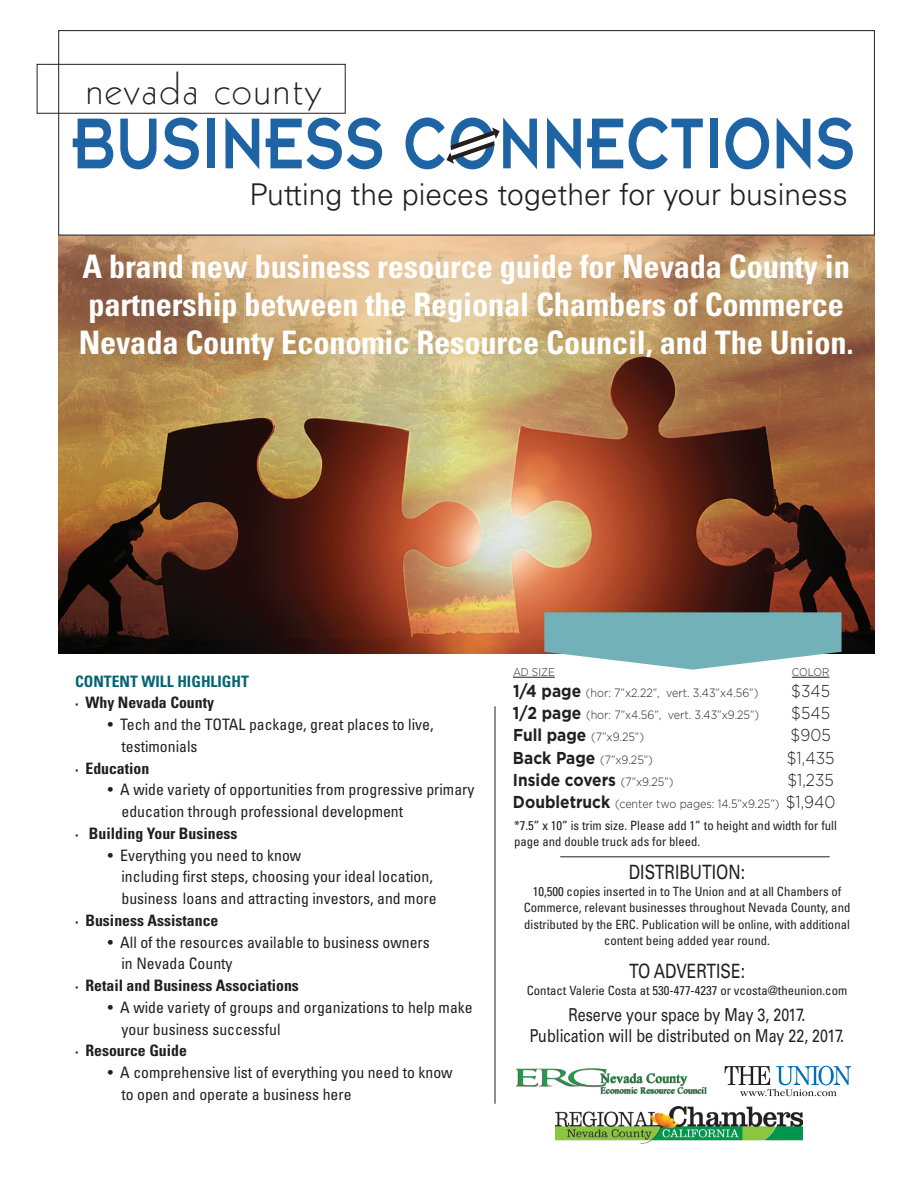
<style>
.page{position:relative;width:918px;height:1188px;background:#fff}
.page>*{position:absolute;margin:0;border:0;box-sizing:border-box;transform-origin:0 0}
.t1{font:79.2px "Insignia LT Std";letter-spacing:.01em;color:#1e63a4;scale:.82 1}
.t2{font:300 45px "Kabel LT Std";letter-spacing:.04em;color:#231f20}
.t3{font:700 condensed 32.4px/38.2px "Univers LT Std";letter-spacing:-.005em;color:#fff}
.t4{font:300 30px "Univers LT Std";color:#231f20}
.t5{font:19.65px "Univers LT Std";color:#231f20;scale:.8 1}
.t6{font:17.85px/21px "Univers LT Std";color:#231f20;text-align:center;scale:.8 1}
.t7{font:300 17.25px "Gotham";color:#231f20;scale:.9 1}
.t8{font:700 17.25px "Gotham";color:#231f20;scale:.9 1}
.t9{font:condensed 15.75px/21.8px "Univers LT Std";color:#231f20}
.t10{font:700 condensed 15.75px "Univers LT Std";color:#231f20}
.t11{font:700 condensed 15.75px "Univers LT Std";color:#046573}
.t12{font:condensed 12.75px/16.5px "Univers LT Std";color:#231f20;text-align:center}
.t13{font:300 12px "Gotham";color:#231f20;scale:.9 1}
.t14{font:300 11.25px "Gotham";color:#231f20;scale:.9 1}
.s1{font-weight:700;font-size:17.25px}
.s2{font-weight:300;font-size:12px}
.s3{font-size:17.25px}
</style>
<div class="page">
<img style="left:58px;top:236px;width:817px;height:417px">
<div style="left:58px;top:30px;width:817px;height:205px;border:1px solid #231f20"></div>
<svg style="left:544px;top:612px;width:298px;height:58px"></svg>
<div style="left:37px;top:64px;width:309px;height:50px;border:1px solid #231f20"></div>
<svg style="left:446px;top:127px;width:54px;height:37px"></svg>
<svg style="left:725px;top:1066px;width:126px;height:30px"></svg>
<hr style="left:495px;top:706px;width:1px;height:398px;background:#231f20">
<hr style="left:513px;top:677px;width:42px;height:1px;background:#231f20">
<hr style="left:792px;top:677px;width:37px;height:1px;background:#231f20">
<hr style="left:560px;top:856px;width:270px;height:1px;background:#231f20">
<img style="left:517px;top:1068px;width:189px;height:27px">
<img style="left:555px;top:1106px;width:248px;height:38px">
<h2 class="t2" style="left:86px;top:64px;width:237px">nevada county</h2>
<h1 class="t1" style="left:72px;top:103px;width:957px">BUSINESS CONNECTIONS</h1>
<h3 class="t4" style="left:249px;top:177px;width:600px">Putting the pieces together for your business</h3>
<h3 class="t3" style="left:79px;top:247px;width:776px">A brand new business resource guide for Nevada County in partnership between the Regional Chambers of Commerce<br>Nevada County Economic Resource Council, and The Union.</h3>
<p class="t11" style="left:75px;top:671px;width:176px">CONTENT WILL HIGHLIGHT</p>
<p class="t10" style="left:75px;top:693px;width:141px">· Why Nevada County</p>
<p class="t9" style="left:121px;top:713px;width:314px;text-indent:-14px">• Tech and the TOTAL package, great places to live, testimonials</p>
<p class="t10" style="left:75px;top:758px;width:76px">· Education</p>
<p class="t9" style="left:121px;top:779px;width:354px;text-indent:-13px">• A wide variety of opportunities from progressive primary education through professional development</p>
<p class="t10" style="left:75px;top:824px;width:164px">· Building Your Business</p>
<p class="t9" style="left:121px;top:844px;width:317px;text-indent:-13px">• Everything you need to know<br>including first steps, choosing your ideal location, business loans and attracting investors, and more</p>
<p class="t10" style="left:75px;top:911px;width:145px">· Business Assistance</p>
<p class="t9" style="left:121px;top:931px;width:310px;text-indent:-13px">• All of the resources available to business owners in Nevada County</p>
<p class="t10" style="left:75px;top:976px;width:225px">· Retail and Business Associations</p>
<p class="t9" style="left:121px;top:996px;width:353px;text-indent:-13px">• A wide variety of groups and organizations to help make your business successful</p>
<p class="t10" style="left:75px;top:1041px;width:113px">· Resource Guide</p>
<p class="t9" style="left:121px;top:1061px;width:333px;text-indent:-13px">• A comprehensive list of everything you need to know to open and operate a business here</p>
<p class="t14" style="left:513px;top:666px;width:48px">AD SIZE</p>
<p class="t14" style="left:792px;top:666px;width:43px">COLOR</p>
<p class="t13" style="left:513px;top:686px;width:274px"><span class="s1">1/4 page</span> (hor: 7”x2.22”, vert. 3.43”x4.56”)</p>
<p class="t7" style="left:791px;top:681px;width:45px">$345</p>
<p class="t13" style="left:513px;top:708px;width:275px"><span class="s1">1/2 page</span> (hor: 7”x4.56”, vert. 3.43”x9.25”)</p>
<p class="t7" style="left:791px;top:703px;width:45px">$545</p>
<p class="t13" style="left:513px;top:730px;width:147px"><span class="s1">Full page</span> (7”x9.25”)</p>
<p class="t7" style="left:791px;top:726px;width:46px">$905</p>
<p class="t13" style="left:513px;top:753px;width:157px"><span class="s1">Back Page</span> (7”x9.25”)</p>
<p class="t7" style="left:787px;top:748px;width:54px">$1,435</p>
<p class="t8" style="left:513px;top:770px;width:180px">Inside covers <span class="s2">(7”x9.25”)</span></p>
<p class="t7" style="left:787px;top:770px;width:53px">$1,235</p>
<p class="t13" style="left:513px;top:797px;width:360px"><span class="s1">Doubletruck</span> (center two pages: 14.5”x9.25”) <span class="s3">$1,940</span></p>
<p class="t12" style="left:514px;top:817px;width:324px;line-height:15.8px;text-align:left">*7.5” x 10” is trim size. Please add 1” to height and width for full page and double truck ads for bleed.</p>
<p class="t5" style="left:629px;top:861px;width:147px">DISTRIBUTION:</p>
<p class="t12" style="left:524px;top:883px;width:328px">10,500 copies inserted in to The Union and at all Chambers of Commerce, relevant businesses throughout Nevada County, and distributed by the ERC. Publication will be online, with additional content being added year round.</p>
<p class="t5" style="left:629px;top:960px;width:147px">TO ADVERTISE:</p>
<p class="t12" style="left:527px;top:982px;width:322px">Contact Valerie Costa at 530-477-4237 or vcosta@theunion.com</p>
<p class="t6" style="left:530px;top:1005px;width:394px">Reserve your space by May 3, 2017.<br>Publication will be distributed on May 22, 2017.</p>
</div>
